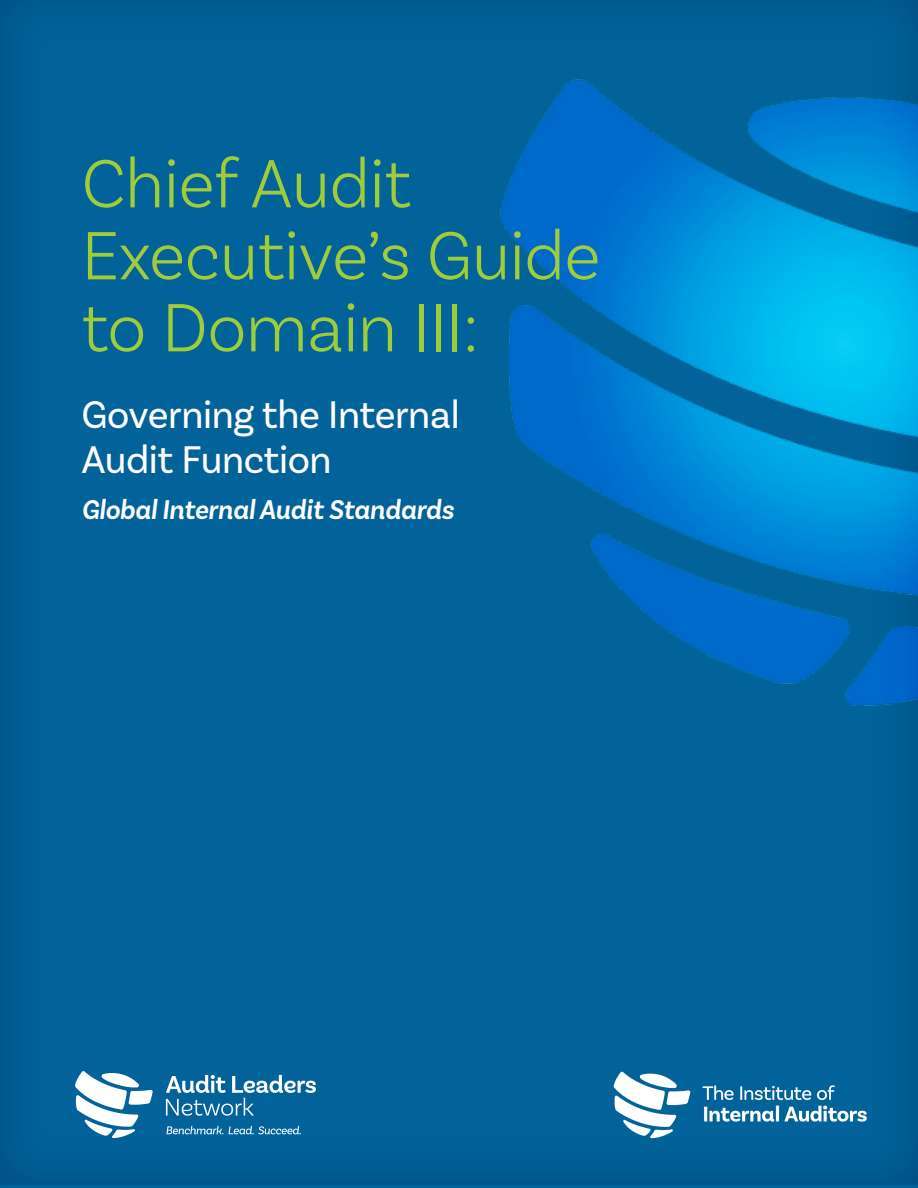
<style>
.page{position:relative;width:918px;height:1188px;background:#fff}
.page>*{position:absolute;margin:0;border:0;box-sizing:border-box;transform-origin:0 0}
.t1{font:300 72px/72px "Basic Sans";letter-spacing:-.01em;color:#a1cc3a}
.t2{font:40.5px/45px "Basic Sans";letter-spacing:-.01em;color:#fff}
.t3{font:italic 600 28.5px "Basic Sans";letter-spacing:-.01em;color:#fff}
</style>
<div class="page">
<div style="left:0;top:0;width:918px;height:1184px;background:#016399"></div>
<img style="left:500px;top:77px;width:418px;height:631px">
<img style="left:613px;top:1071px;width:254px;height:68px">
<img style="left:76px;top:1071px;width:239px;height:67px">
<p class="t1" style="left:81px;top:146px;width:521px">Chief Audit<br>Executive’s Guide to Domain III:</p>
<p class="t2" style="left:81px;top:392px;width:380px">Governing the Internal<br>Audit Function</p>
<p class="t3" style="left:81px;top:493px;width:374px">Global Internal Audit Standards</p>
</div>
